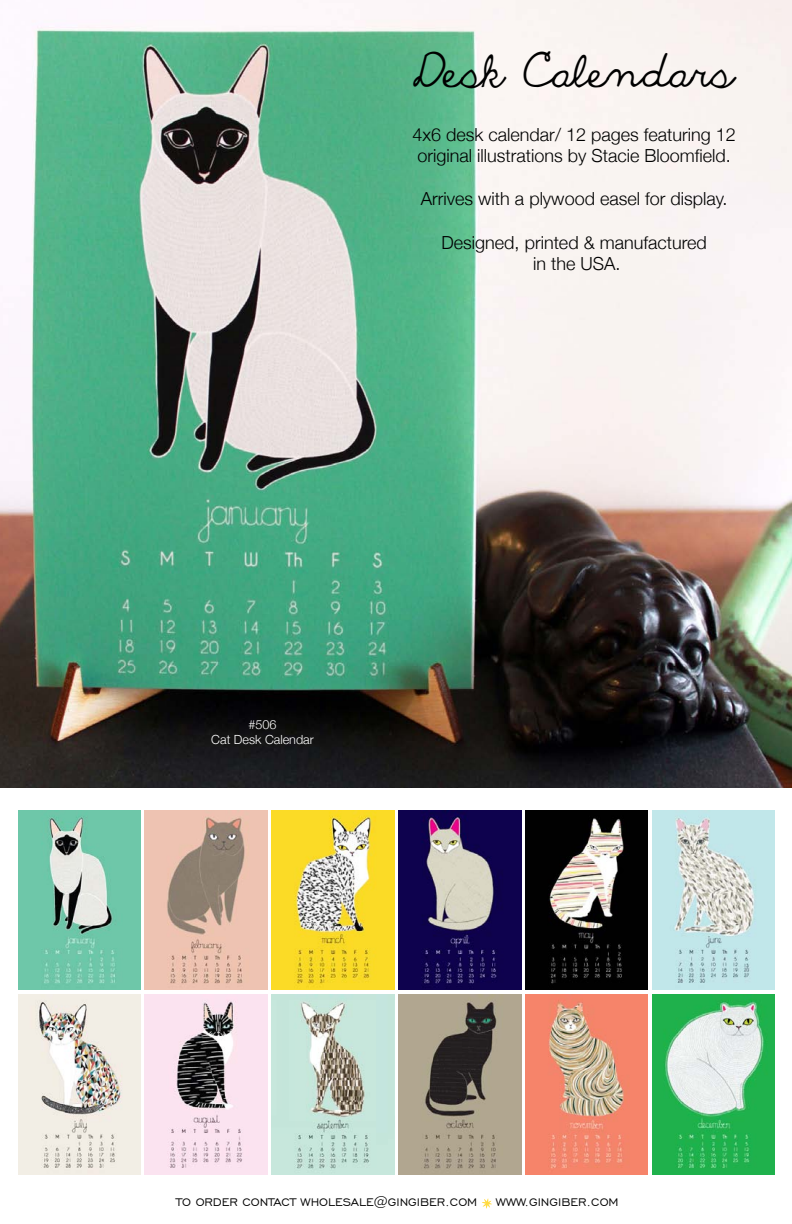
<style>
.page{position:relative;width:792px;height:1224px;background:#fff}
.page>*{position:absolute;margin:0;border:0;box-sizing:border-box;transform-origin:0 0}
.t1{font:40px "The Only Exception";letter-spacing:-.01em;color:#000}
.t2{font:300 18px/21.6px "Helvetica Neue";color:#000}
.t3{font:14px "Engravers Gothic BT";color:#000}
.t4{font:300 12.6px/15.2px "Helvetica Neue";color:#fff;text-align:center}
</style>
<div class="page">
<img style="left:0;top:0;width:792px;height:788px">
<img style="left:399px;top:810px;width:122px;height:180px">
<img style="left:145px;top:810px;width:122px;height:180px">
<img style="left:18px;top:810px;width:122px;height:180px">
<img style="left:653px;top:810px;width:122px;height:180px">
<img style="left:272px;top:810px;width:122px;height:180px">
<img style="left:526px;top:810px;width:122px;height:180px">
<img style="left:145px;top:994px;width:122px;height:180px">
<img style="left:653px;top:994px;width:122px;height:180px">
<img style="left:18px;top:994px;width:122px;height:180px">
<img style="left:526px;top:994px;width:122px;height:180px">
<img style="left:399px;top:994px;width:122px;height:180px">
<img style="left:272px;top:994px;width:122px;height:180px">
<svg style="left:482px;top:1198px;width:10px;height:11px"></svg>
<h1 class="t1" style="left:414px;top:50px;width:323px">Desk Calendars</h1>
<p class="t2" style="left:413px;top:123px;width:325px">4x6 desk calendar/ 12 pages featuring 12 original illustrations by Stacie Bloomfield.</p>
<p class="t2" style="left:421px;top:188px;width:308px">Arrives with a plywood easel for display.</p>
<p class="t2" style="left:442px;top:231px;width:267px;text-align:center">Designed, printed &amp; manufactured in the USA.</p>
<p class="t4" style="left:211px;top:716px;width:104px">#506<br>Cat Desk Calendar</p>
<p class="t3" style="left:176px;top:1195px;width:303px">TO ORDER CONTACT WHOLESALE@GINGIBER.COM</p>
<p class="t3" style="left:496px;top:1195px;width:124px">WWW.GINGIBER.COM</p>
</div>
